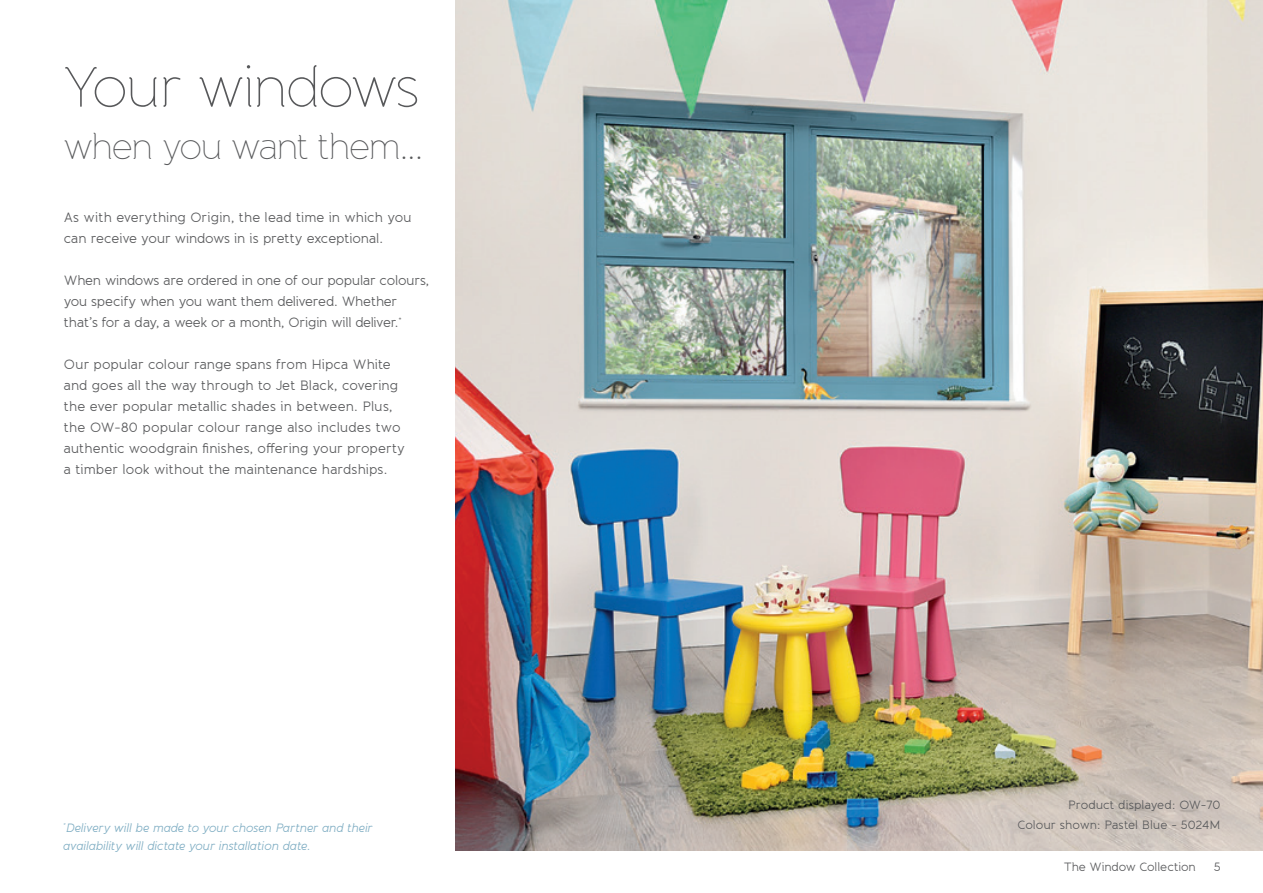
<style>
.page{position:relative;width:1263px;height:893px;background:#fff}
.page>*{position:absolute;margin:0;border:0;box-sizing:border-box;transform-origin:0 0}
.t1{font:100 57px "Banda";letter-spacing:-.04em;color:#57585a}
.t2{font:100 36px "Banda";letter-spacing:-.05em;color:#57585a}
.t3{font:13.5px/21px "Banda";letter-spacing:-.005em;color:#57585a}
.t4{font:13.5px/21px "Banda";letter-spacing:-.025em;color:#57585a}
.t5{font:italic 12px/18px "Banda";letter-spacing:-.025em;color:#7dacc2}
.t6{font:12px/19.5px "Banda";letter-spacing:-.005em;color:#57585a;text-align:right}
</style>
<div class="page">
<img style="left:455px;top:0;width:808px;height:850px">
<h1 class="t1" style="left:63px;top:55px;width:359px">Your windows</h1>
<h2 class="t2" style="left:63px;top:126px;width:361px">when you want them...</h2>
<p class="t3" style="left:64px;top:207px;width:349px">As with everything Origin, the lead time in which you can receive your windows in is pretty exceptional.</p>
<p class="t4" style="left:64px;top:270px;width:367px">When windows are ordered in one of our popular colours, you specify when you want them delivered. Whether that’s for a day, a week or a month, Origin will deliver.<sup>*</sup></p>
<p class="t3" style="left:64px;top:354px;width:343px">Our popular colour range spans from Hipca White and goes all the way through to Jet Black, covering the ever popular metallic shades in between. Plus, the OW-80 popular colour range also includes two authentic woodgrain finishes, offering your property a timber look without the maintenance hardships.</p>
<p class="t5" style="left:63px;top:819px;width:311px"><sup>*</sup>Delivery will be made to your chosen Partner and their availability will dictate your installation date.</p>
<p class="t6" style="left:1017px;top:795px;width:204px">Product displayed: OW-70<br>Colour shown: Pastel Blue - 5024M</p>
<p class="t6" style="left:1064px;top:857px;width:134px">The Window Collection</p>
<p class="t6" style="left:1214px;top:857px;width:8px">5</p>
</div>
